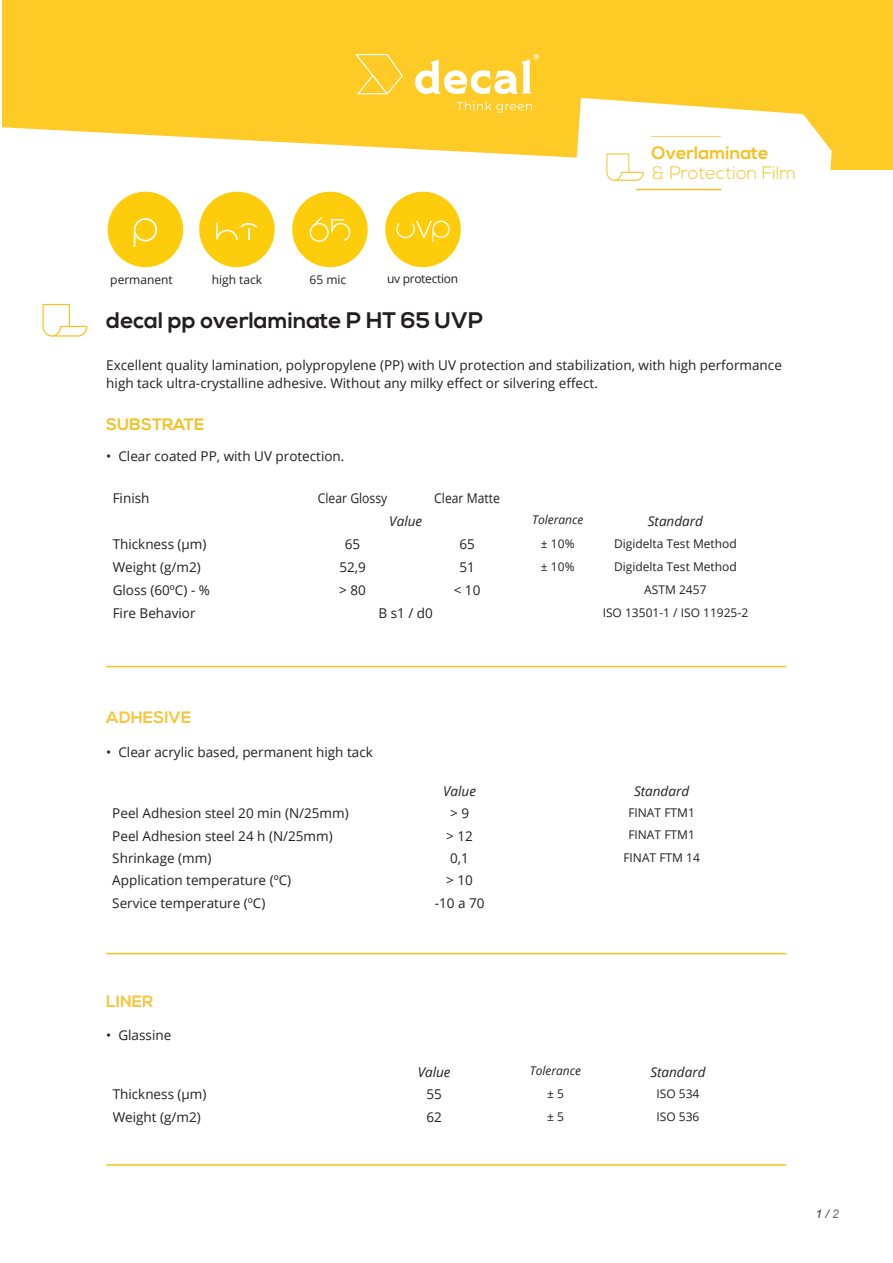
<style>
.page{position:relative;width:893px;height:1263px;background:#fff}
.page>*{position:absolute;margin:0;border:0;box-sizing:border-box;transform-origin:0 0}
.t1{font:700 22.5px "Nexa";color:#231f20}
.t2{font:300 18px "Nexa";color:#f3c227}
.t3{font:700 18px "Nexa";color:#f3c227}
.t4{font:700 16.5px "Nexa";color:#f4c740}
.t5{font:700 16.5px "Nexa";color:#f3c227}
.t6{font:13.5px/18px "Open Sans";color:#231f20}
.t7{font:italic 13.5px "Open Sans";color:#231f20}
.t8{font:13.5px "Open Sans";color:#231f20;scale:.9 1}
.t9{font:12px "Open Sans";color:#231f20}
.t10{font:italic 12px "Open Sans";color:#231f20}
.t11{font:12px "Open Sans";letter-spacing:-.025em;color:#231f20}
.t12{font:italic 12px "Arial";color:#3e3e3f}
.s1{color:#6c6d70}
</style>
<div class="page">
<div style="left:3px;top:0;width:890px;height:169px;background:#fecb26"></div>
<svg style="left:2px;top:127px;width:558px;height:70px;fill:#fff"></svg>
<svg style="left:560px;top:98px;width:272px;height:93px;fill:#fff"></svg>
<hr style="left:635px;top:189px;width:86px;height:1px;background:#f3c227">
<svg style="left:651px;top:136px;width:70px;height:1px"></svg>
<svg style="left:606px;top:153px;width:38px;height:28px"></svg>
<svg style="left:456px;top:101px;width:76px;height:12px"></svg>
<svg style="left:356px;top:54px;width:47px;height:40px"></svg>
<svg style="left:415px;top:54px;width:124px;height:40px"></svg>
<hr style="left:106px;top:666px;width:680px;height:1px;background:#f3c227">
<hr style="left:106px;top:953px;width:680px;height:1px;background:#f3c227">
<hr style="left:106px;top:1164px;width:680px;height:2px;background:#f3c227">
<div style="left:108px;top:192px;width:75px;height:75px;background:#fdcd0b;border-radius:50%"></div>
<svg style="left:134px;top:218px;width:24px;height:29px"></svg>
<div style="left:199px;top:192px;width:76px;height:75px;background:#fdcd0b;border-radius:50%"></div>
<svg style="left:216px;top:222px;width:42px;height:18px"></svg>
<div style="left:292px;top:192px;width:76px;height:75px;background:#fdcd0b;border-radius:50%"></div>
<svg style="left:309px;top:217px;width:42px;height:25px"></svg>
<svg style="left:43px;top:304px;width:44px;height:33px"></svg>
<div style="left:385px;top:192px;width:76px;height:75px;background:#fdcd0b;border-radius:50%"></div>
<svg style="left:396px;top:221px;width:54px;height:21px"></svg>
<h2 class="t3" style="left:652px;top:143px;width:119px">Overlaminate</h2>
<h2 class="t2" style="left:652px;top:162px;width:146px">&amp; Protection Film</h2>
<p class="t9" style="left:110px;top:271px;width:64px">permanent</p>
<p class="t9" style="left:212px;top:271px;width:52px">high tack</p>
<p class="t11" style="left:387px;top:271px;width:72px">uv protection</p>
<p class="t9" style="left:310px;top:271px;width:38px">65 mic</p>
<h1 class="t1" style="left:106px;top:307px;width:378px">decal pp overlaminate P HT 65 UVP</h1>
<p class="t6" style="left:106px;top:355px;width:677px">Excellent quality lamination, polypropylene (PP) with UV protection and stabilization, with high performance high tack ultra-crystalline adhesive. Without any milky effect or silvering effect.</p>
<p class="t5" style="left:106px;top:415px;width:100px">SUBSTRATE</p>
<p class="t6" style="left:106px;top:447px;width:240px">• Clear coated PP, with UV protection.</p>
<p class="t6" style="left:113px;top:489px;width:38px">Finish</p>
<p class="t8" style="left:318px;top:488px;width:79px">Clear Glossy</p>
<p class="t8" style="left:434px;top:488px;width:74px">Clear Matte</p>
<p class="t7" style="left:389px;top:511px;width:34px">Value</p>
<p class="t10" style="left:532px;top:512px;width:53px">Tolerance</p>
<p class="t7" style="left:648px;top:511px;width:57px">Standard</p>
<p class="t6" style="left:113px;top:535px;width:95px">Thickness (µm)</p>
<p class="t6" style="left:345px;top:534px;width:17px">65</p>
<p class="t6" style="left:459px;top:534px;width:17px">65</p>
<p class="t9" style="left:541px;top:535px;width:35px">± 10%</p>
<p class="t9" style="left:614px;top:535px;width:124px">Digidelta Test Method</p>
<p class="t6" style="left:113px;top:558px;width:90px">Weight (g/m2)</p>
<p class="t6" style="left:339px;top:557px;width:28px">52,9</p>
<p class="t6" style="left:459px;top:557px;width:17px">51</p>
<p class="t9" style="left:541px;top:558px;width:35px">± 10%</p>
<p class="t9" style="left:614px;top:558px;width:124px">Digidelta Test Method</p>
<p class="t6" style="left:113px;top:581px;width:99px">Gloss (60ºC) - %</p>
<p class="t6" style="left:339px;top:581px;width:28px">&gt; 80</p>
<p class="t6" style="left:454px;top:581px;width:28px">&lt; 10</p>
<p class="t9" style="left:644px;top:581px;width:64px">ASTM 2457</p>
<p class="t6" style="left:113px;top:604px;width:84px">Fire Behavior</p>
<p class="t6" style="left:379px;top:604px;width:56px">B s1 / d0</p>
<p class="t9" style="left:603px;top:604px;width:147px">ISO 13501-1 / ISO 11925-2</p>
<p class="t4" style="left:106px;top:708px;width:87px">ADHESIVE</p>
<p class="t6" style="left:106px;top:743px;width:268px">• Clear acrylic based, permanent high tack</p>
<p class="t7" style="left:443px;top:782px;width:34px">Value</p>
<p class="t7" style="left:634px;top:782px;width:57px">Standard</p>
<p class="t6" style="left:112px;top:804px;width:238px">Peel Adhesion steel 20 min (N/25mm)</p>
<p class="t6" style="left:450px;top:804px;width:20px">&gt; 9</p>
<p class="t9" style="left:628px;top:804px;width:68px">FINAT FTM1</p>
<p class="t6" style="left:112px;top:826px;width:222px">Peel Adhesion steel 24 h (N/25mm)</p>
<p class="t6" style="left:446px;top:826px;width:28px">&gt; 12</p>
<p class="t9" style="left:628px;top:827px;width:68px">FINAT FTM1</p>
<p class="t6" style="left:112px;top:849px;width:101px">Shrinkage (mm)</p>
<p class="t6" style="left:450px;top:849px;width:20px">0,1</p>
<p class="t9" style="left:623px;top:849px;width:78px">FINAT FTM 14</p>
<p class="t6" style="left:112px;top:871px;width:180px">Application temperature (ºC)</p>
<p class="t6" style="left:446px;top:871px;width:28px">&gt; 10</p>
<p class="t6" style="left:112px;top:893px;width:155px">Service temperature (ºC)</p>
<p class="t6" style="left:435px;top:893px;width:51px">-10 a 70</p>
<p class="t4" style="left:106px;top:992px;width:49px">LINER</p>
<p class="t6" style="left:106px;top:1025px;width:67px">• Glassine</p>
<p class="t7" style="left:418px;top:1062px;width:34px">Value</p>
<p class="t10" style="left:530px;top:1063px;width:53px">Tolerance</p>
<p class="t7" style="left:650px;top:1062px;width:57px">Standard</p>
<p class="t6" style="left:113px;top:1085px;width:95px">Thickness (µm)</p>
<p class="t6" style="left:426px;top:1085px;width:17px">55</p>
<p class="t9" style="left:547px;top:1085px;width:18px">± 5</p>
<p class="t9" style="left:656px;top:1085px;width:44px">ISO 534</p>
<p class="t6" style="left:113px;top:1108px;width:90px">Weight (g/m2)</p>
<p class="t6" style="left:426px;top:1108px;width:17px">62</p>
<p class="t9" style="left:547px;top:1108px;width:18px">± 5</p>
<p class="t9" style="left:656px;top:1108px;width:44px">ISO 536</p>
<p class="t12" style="left:816px;top:1206px;width:25px">1 / <span class="s1">2</span></p>
</div>
